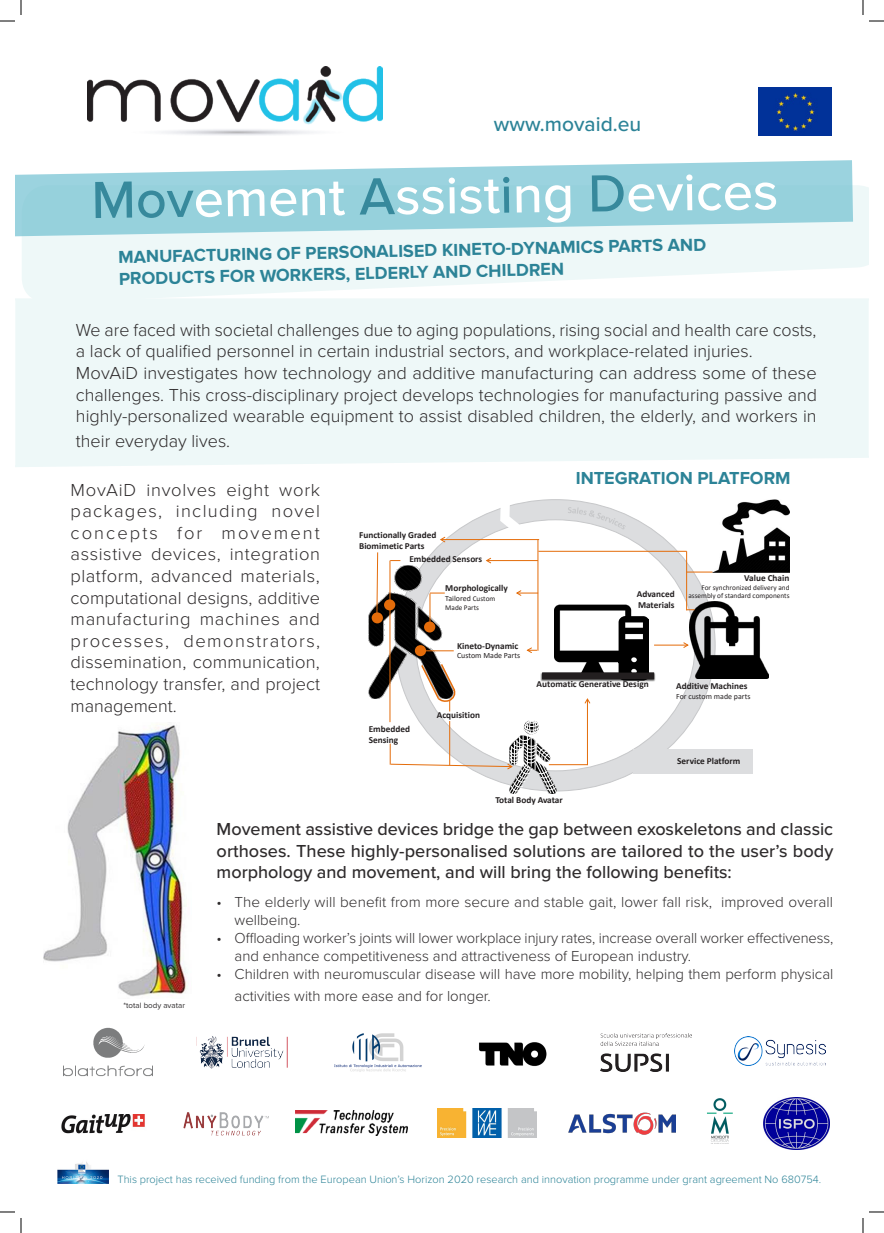
<style>
.page{position:relative;width:884px;height:1233px;background:#fff}
.page>*{position:absolute;margin:0;border:0;box-sizing:border-box;transform-origin:0 0}
.t1{font:500 54px "Proxima Nova";color:#fff}
.t2{font:500 21px "Proxima Nova";color:#2c8397}
.t3{font:300 18px/21.6px "Proxima Nova";color:#2e2b2c;text-align:justify}
.t4{font:500 18px/21.6px "Proxima Nova";color:#2e2b2c;text-align:justify}
.t5{font:700 18px/21.9px "Proxima Nova";color:#2c8397}
.t6{font:300 15px/18px "Proxima Nova";color:#2e2b2c}
.t7{font:300 11px "Proxima Nova";color:#2c8397}
.t8{font:700 9.3px/11.2px "Calibri";color:#231f20}
.t9{font:8px "Proxima Nova";color:#2e2b2c}
.t10{font:7.9px "Calibri";color:#231f20}
.t11{font:7.3px/8.7px "Calibri";color:#231f20;text-align:right}
.s1{color:#37899c}
.s2{font-size:7.3px}
</style>
<div class="page">
<svg style="left:21px;top:185px;width:848px;height:112px"></svg>
<div style="left:15px;top:297px;width:854px;height:170px;background:#eef8f8"></div>
<svg style="left:15px;top:160px;width:838px;height:76px;background:#a9d9e2"></svg>
<img style="left:87px;top:66px;width:295px;height:69px">
<img style="left:758px;top:87px;width:73px;height:49px">
<img style="left:64px;top:1027px;width:89px;height:50px">
<img style="left:196px;top:1036px;width:92px;height:33px">
<img style="left:334px;top:1033px;width:88px;height:39px">
<img style="left:479px;top:1042px;width:68px;height:25px">
<img style="left:600px;top:1033px;width:91px;height:38px">
<img style="left:735px;top:1036px;width:91px;height:29px">
<img style="left:61px;top:1114px;width:84px;height:19px">
<img style="left:183px;top:1112px;width:86px;height:23px">
<img style="left:296px;top:1111px;width:111px;height:25px">
<img style="left:437px;top:1108px;width:100px;height:29px">
<img style="left:568px;top:1112px;width:107px;height:22px">
<img style="left:707px;top:1098px;width:26px;height:44px">
<img style="left:764px;top:1097px;width:65px;height:52px">
<img style="left:44px;top:724px;width:144px;height:273px">
<img style="left:57px;top:1162px;width:52px;height:21px">
<svg style="left:395px;top:499px;width:321px;height:292px"></svg>
<img style="left:369px;top:566px;width:85px;height:133px">
<div style="left:372px;top:612px;width:11px;height:11px;background:#e46c0a;border-radius:50%"></div>
<div style="left:424px;top:621px;width:11px;height:11px;background:#e46c0a;border-radius:50%"></div>
<div style="left:415px;top:645px;width:11px;height:11px;background:#e46c0a;border-radius:50%"></div>
<div style="left:384px;top:599px;width:11px;height:11px;background:#e46c0a;border-radius:50%"></div>
<svg style="left:376px;top:552px;width:2px;height:61px"></svg>
<hr style="left:430px;top:593px;width:1px;height:33px;background:#e46c0a">
<hr style="left:390px;top:560px;width:1px;height:162px;background:#e46c0a">
<img style="left:555px;top:596px;width:93px;height:92px">
<img style="left:540px;top:671px;width:120px;height:11px">
<img style="left:619px;top:616px;width:29px;height:72px">
<div style="left:542px;top:672px;width:112px;height:7px;background:#231f20"></div>
<hr style="left:441px;top:539px;width:98px;height:1px;background:#e46c0a">
<svg style="left:439px;top:536px;width:7px;height:7px"></svg>
<svg style="left:430px;top:593px;width:15px;height:1px"></svg>
<hr style="left:424px;top:650px;width:30px;height:1px;background:#e46c0a">
<img style="left:510px;top:720px;width:47px;height:15px">
<div style="left:529px;top:720px;width:5px;height:14px;border:1px solid #fff;border-radius:50%"></div>
<div style="left:527px;top:720px;width:9px;height:14px;border:1px solid #fff;border-radius:50%"></div>
<div style="left:525px;top:720px;width:13px;height:14px;border:1px solid #fff;border-radius:50%"></div>
<div style="left:524px;top:716px;width:15px;height:7px;border:1px solid #fff;border-radius:50%"></div>
<div style="left:524px;top:719px;width:15px;height:7px;border:1px solid #fff;border-radius:50%"></div>
<div style="left:523px;top:716px;width:18px;height:14px;border:1px solid #fff;border-radius:50%"></div>
<div style="left:523px;top:719px;width:18px;height:14px;border:1px solid #fff;border-radius:50%"></div>
<svg style="left:420px;top:662px;width:37px;height:49px"></svg>
<hr style="left:449px;top:721px;width:1px;height:44px;background:#e46c0a">
<svg style="left:390px;top:735px;width:167px;height:59px"></svg>
<img style="left:690px;top:601px;width:78px;height:77px">
<img style="left:712px;top:499px;width:77px;height:73px">
<hr style="left:587px;top:699px;width:1px;height:66px;background:#e46c0a">
<svg style="left:584px;top:698px;width:7px;height:6px"></svg>
<hr style="left:549px;top:764px;width:38px;height:1px;background:#e46c0a">
<svg style="left:526px;top:647px;width:11px;height:6px"></svg>
<svg style="left:516px;top:590px;width:22px;height:6px"></svg>
<hr style="left:538px;top:539px;width:1px;height:112px;background:#e46c0a">
<hr style="left:538px;top:551px;width:149px;height:1px;background:#e46c0a">
<hr style="left:487px;top:560px;width:51px;height:1px;background:#e46c0a">
<svg style="left:485px;top:557px;width:7px;height:7px"></svg>
<hr style="left:686px;top:551px;width:1px;height:59px;background:#e46c0a">
<svg style="left:687px;top:572px;width:25px;height:1px"></svg>
<hr style="left:654px;top:645px;width:34px;height:1px;background:#e46c0a">
<svg style="left:683px;top:642px;width:6px;height:6px"></svg>
<div style="left:633px;top:749px;width:119px;height:24px;background:#dcdddf"></div>
<svg style="left:500px;top:499px;width:27px;height:36px"></svg>
<svg style="left:568px;top:507px;width:58px;height:22px"></svg>
<svg style="left:0;top:1211px;width:15px;height:1px"></svg>
<svg style="left:869px;top:1211px;width:15px;height:1px"></svg>
<svg style="left:0;top:0;width:22px;height:22px"></svg>
<svg style="left:20px;top:1218px;width:2px;height:15px"></svg>
<svg style="left:862px;top:0;width:22px;height:22px"></svg>
<svg style="left:862px;top:1218px;width:2px;height:15px"></svg>
<p class="t2" style="left:494px;top:112px;width:149px">www.movaid.eu</p>
<p class="t1" style="left:91px;top:171px;width:688px;rotate:-1deg"><span class="s1">Mov</span>ement <span class="s1">A</span>ssist<span class="s1">i</span>ng <span class="s1">D</span>evices</p>
<p class="t5" style="left:118px;top:246px;width:589px;rotate:-1deg">MANUFACTURING OF PERSONALISED KINETO-DYNAMICS PARTS AND<br>PRODUCTS FOR WORKERS, ELDERLY AND CHILDREN</p>
<p class="t3" style="left:76px;top:319px;width:742px">We are faced with societal challenges due to aging populations, rising social and health care costs, a lack of qualified personnel in certain industrial sectors, and workplace-related injuries.</p>
<p class="t3" style="left:76px;top:363px;width:743px">MovAiD investigates how technology and additive manufacturing can address some of these challenges. This cross-disciplinary project develops technologies for manufacturing passive and highly-personalized wearable equipment to assist disabled children, the elderly, and workers in</p>
<p class="t3" style="left:76px;top:431px;width:156px">their everyday lives.</p>
<p class="t3" style="left:71px;top:479px;width:251px">MovAiD involves eight work packages, including novel concepts for movement assistive devices, integration platform, advanced materials, computational designs, additive manufacturing machines and processes, demonstrators, dissemination, communication, technology transfer, and project management.</p>
<p class="t5" style="left:576px;top:468px;width:216px">INTEGRATION PLATFORM</p>
<p class="t8" style="left:359px;top:529px;width:79px">Functionally Graded<br>Biomimetic Parts</p>
<p class="t8" style="left:409px;top:553px;width:74px">Embedded Sensors</p>
<p class="t8" style="left:445px;top:582px;width:64px">Morphologically</p>
<p class="t10" style="left:445px;top:592px;width:52px">Tailored <span class="s2">Custom</span></p>
<p class="t11" style="left:445px;top:602px;width:35px">Made Parts</p>
<p class="t8" style="left:457px;top:639px;width:63px">Kineto-Dynamic</p>
<p class="t10" style="left:457px;top:650px;width:65px">Custom Made Parts</p>
<p class="t8" style="left:369px;top:722px;width:43px">Embedded<br>Sensing</p>
<p class="t8" style="left:437px;top:709px;width:45px">Acquisition</p>
<p class="t8" style="left:637px;top:588px;width:39px">Advanced<br>Materials</p>
<p class="t8" style="left:744px;top:571px;width:47px">Value Chain</p>
<p class="t11" style="left:688px;top:583px;width:103px">For synchronized delivery and assembly of standard components</p>
<p class="t8" style="left:537px;top:678px;width:114px">Automatic Generative Design</p>
<p class="t8" style="left:676px;top:680px;width:73px">Additive Machines</p>
<p class="t10" style="left:676px;top:690px;width:76px">For custom made parts</p>
<p class="t8" style="left:677px;top:755px;width:65px">Service Platform</p>
<p class="t8" style="left:495px;top:793px;width:69px">Total Body Avatar</p>
<p class="t9" style="left:124px;top:1000px;width:63px">*total body avatar</p>
<p class="t4" style="left:217px;top:818px;width:618px">Movement assistive devices bridge the gap between exoskeletons and classic orthoses. These highly-personalised solutions are tailored to the user’s body morphology and movement, and will bring the following benefits:</p>
<p class="t6" style="left:235px;top:894px;width:600px;text-indent:-18px">• The elderly will benefit from more secure and stable gait, lower fall risk, improved overall wellbeing.</p>
<p class="t6" style="left:235px;top:930px;width:600px;text-indent:-18px">• Offloading worker’s joints will lower workplace injury rates, increase overall worker effectiveness, and enhance competitiveness and attractiveness of European industry.</p>
<p class="t6" style="left:235px;top:964px;width:600px;line-height:21.6px;text-indent:-18px">• Children with neuromuscular disease will have more mobility, helping them perform physical activities with more ease and for longer.</p>
<p class="t7" style="left:117px;top:1173px;width:705px">This project has received funding from the European Union’s Horizon 2020 research and innovation programme under grant agreement No 680754.</p>
</div>
